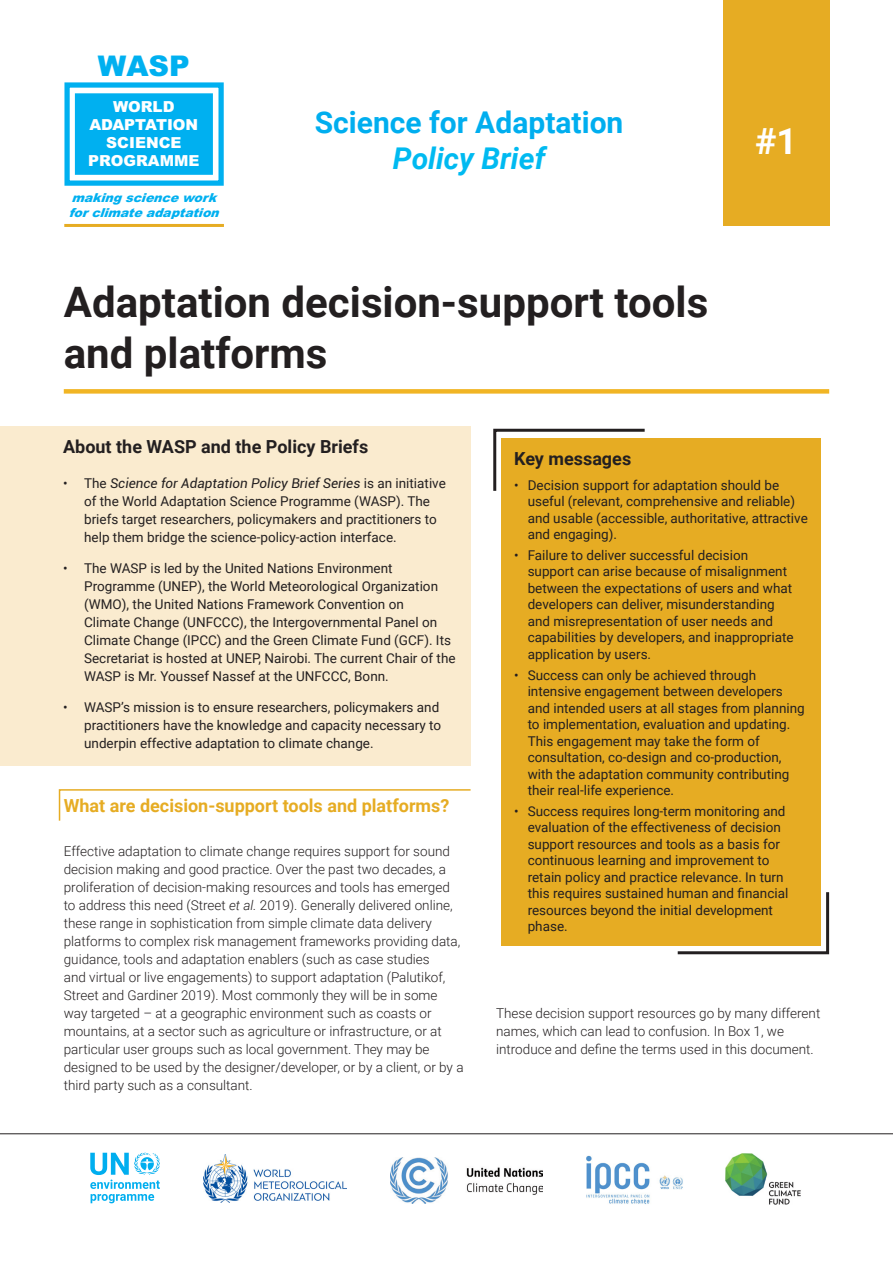
<style>
.page{position:relative;width:893px;height:1263px;background:#fff}
.page>*{position:absolute;margin:0;border:0;box-sizing:border-box;transform-origin:0 0}
.Body_Text{font:700 42px/50.4px "Roboto";color:#231f20}
.Body_Text-2{font:700 36px "Roboto";color:#fff}
.Body_Text-3{font:700 30px/36px "Roboto";color:#00aeef;text-align:center}
.t1{font:900 28.5px "Arial";color:#00b0f0}
.Heading_Text{font:700 18px "Roboto";color:#231f20}
.Heading_Text-2{font:700 18px "Roboto";color:#e6ac23}
.t2{font:900 15.15px/18.1px "Arial";color:#fff;text-align:center}
.Text_Bullet_Points{font:13.5px/16.5px "Roboto";color:#231f20}
.Body_Text-4{font:300 13.5px/18px "Roboto";color:#231f20}
.t3{font:italic 900 12.3px/15.1px "Arial";color:#00b0f0}
.s1{font-style:italic;color:#00baf1}
.s2{font-style:italic}
</style>
<div class="page">
<div style="left:0;top:427px;width:471px;height:339px;background:#faebcf"></div>
<div style="left:64px;top:389px;width:765px;height:5px;background:#f1b524"></div>
<div style="left:76px;top:95px;width:135px;height:78px;background:#00b0f0"></div>
<div style="left:75px;top:93px;width:138px;height:82px;border:3px solid #00b0f0"></div>
<div style="left:64px;top:82px;width:160px;height:104px;border:5px solid #00b0f0"></div>
<div style="left:723px;top:0;width:106px;height:225px;background:#e6ac23"></div>
<hr style="left:0;top:1133px;width:893px;height:1px;background:#231f20">
<hr style="left:64px;top:224px;width:160px;height:3px;background:#e6ac23">
<div style="left:501px;top:438px;width:320px;height:508px;background:#e6ac23"></div>
<svg style="left:493px;top:428px;width:152px;height:63px"></svg>
<svg style="left:677px;top:892px;width:153px;height:63px"></svg>
<svg style="left:58px;top:789px;width:413px;height:32px"></svg>
<img style="left:725px;top:1153px;width:76px;height:51px">
<img style="left:586px;top:1155px;width:97px;height:49px">
<img style="left:204px;top:1155px;width:142px;height:48px">
<img style="left:390px;top:1158px;width:152px;height:45px">
<svg style="left:90px;top:1153px;width:70px;height:50px"></svg>
<p class="t1" style="left:98px;top:45px;width:93px">WASP</p>
<p class="t2" style="left:88px;top:97px;width:113px">WORLD<br>ADAPTATION<br>SCIENCE<br>PROGRAMME</p>
<p class="t3" style="left:69px;top:189px;width:157px">makingsciencework forclimateadaptation</p>
<p class="Body_Text-3" style="left:315px;top:103px;width:310px">Science for Adaptation<br><span class="s1">Policy Brief</span></p>
<p class="Body_Text" style="left:64px;top:276px;width:646px">Adaptation decision-support tools and platforms</p>
<p class="Body_Text-2" style="left:755px;top:116px;width:44px">#1</p>
<p class="Heading_Text" style="left:63px;top:434px;width:307px">About the WASP and the Policy Briefs</p>
<p class="Text_Bullet_Points" style="left:84px;top:474px;width:363px;line-height:18px;text-indent:-21px">• The <span class="s2">Science for Adaptation Policy Brief Series</span> is an initiative of the World Adaptation Science Programme (WASP). The briefs target researchers, policymakers and practitioners to help them bridge the science-policy-action interface.</p>
<p class="Text_Bullet_Points" style="left:84px;top:559px;width:373px;line-height:18px;text-indent:-21px">• The WASP is led by the United Nations Environment Programme (UNEP), the World Meteorological Organization (WMO), the United Nations Framework Convention on<br>Climate Change (UNFCCC), the Intergovernmental Panel on Climate Change (IPCC) and the Green Climate Fund (GCF). Its Secretariat is hosted at UNEP, Nairobi. The current Chair of the WASP is Mr. Youssef Nassef at the UNFCCC, Bonn.</p>
<p class="Text_Bullet_Points" style="left:84px;top:697px;width:359px;line-height:18px;text-indent:-21px">• WASP’s mission is to ensure researchers, policymakers and practitioners have the knowledge and capacity necessary to underpin effective adaptation to climate change.</p>
<p class="Heading_Text-2" style="left:64px;top:793px;width:387px">What are decision-support tools and platforms?</p>
<p class="Body_Text-4" style="left:64px;top:841px;width:401px">Effective adaptation to climate change requires support for sound decision making and good practice. Over the past two decades, a proliferation of decision-making resources and tools has emerged to address this need (Street <span class="s2">et al.</span> 2019). Generally delivered online, these range in sophistication from simple climate data delivery platforms to complex risk management frameworks providing data, guidance, tools and adaptation enablers (such as case studies<br>and virtual or live engagements) to support adaptation (Palutikof, Street and Gardiner 2019). Most commonly they will be in some way targeted – at a geographic environment such as coasts or mountains, at a sector such as agriculture or infrastructure, or at particular user groups such as local government. They may be designed to be used by the designer/developer, or by a client, or by a third party such as a consultant.</p>
<p class="Heading_Text" style="left:514px;top:445px;width:119px">Key messages</p>
<p class="Text_Bullet_Points" style="left:528px;top:476px;width:282px;text-indent:-14px">• Decision support for adaptation should be useful (relevant, comprehensive and reliable) and usable (accessible, authoritative, attractive and engaging).</p>
<p class="Text_Bullet_Points" style="left:528px;top:546px;width:268px;text-indent:-14px">• Failure to deliver successful decision support can arise because of misalignment between the expectations of users and what developers can deliver, misunderstanding and misrepresentation of user needs and capabilities by developers, and inappropriate application by users.</p>
<p class="Text_Bullet_Points" style="left:528px;top:666px;width:279px;text-indent:-14px">• Success can only be achieved through intensive engagement between developers and intended users at all stages from planning to implementation, evaluation and updating.<br>This engagement may take the form of consultation, co-design and co-production, with the adaptation community contributing their real-life experience.</p>
<p class="Text_Bullet_Points" style="left:528px;top:802px;width:262px;text-indent:-14px">• Success requires long-term monitoring and evaluation of the effectiveness of decision support resources and tools as a basis for continuous learning and improvement to retain policy and practice relevance. In turn this requires sustained human and financial resources beyond the initial development phase.</p>
<p class="Body_Text-4" style="left:496px;top:1003px;width:326px">These decision support resources go by many different names, which can lead to confusion. In Box 1, we introduce and define the terms used in this document.</p>
</div>
